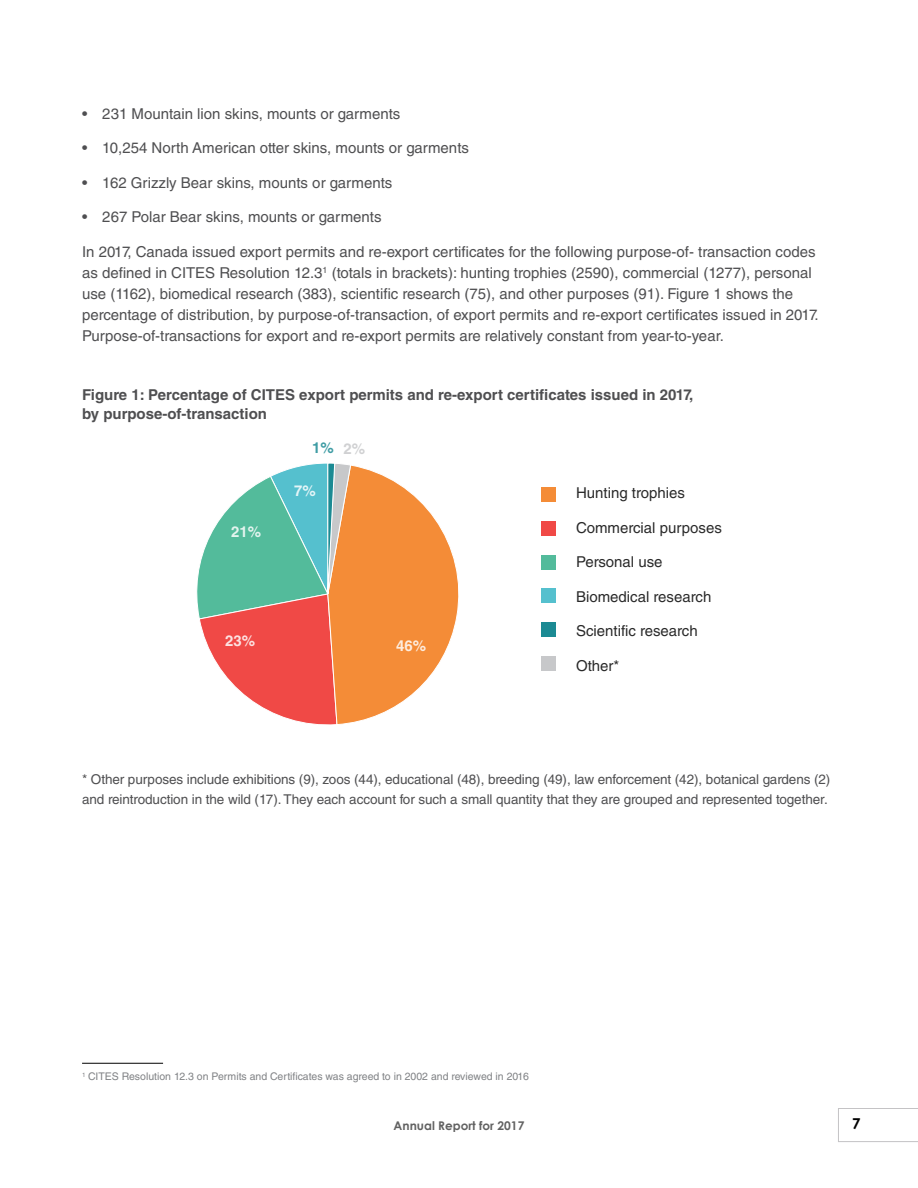
<style>
.page{position:relative;width:918px;height:1188px;background:#fff}
.page>*{position:absolute;margin:0;border:0;box-sizing:border-box;transform-origin:0 0}
.t1{font:15px/21px "Helvetica LT Std";color:#4f4f51}
.t2{font:700 15px/18.9px "Helvetica LT Std";color:#4f4f51}
.t3{font:15px "Helvetica LT Std";color:rgb(0 0 0/.84)}
.t4{font:700 15px "Helvetica LT Std";color:rgb(255 255 255/.84)}
.t5{font:700 15px "Helvetica LT Std";color:rgb(27 138 147/.84)}
.t6{font:700 15px "Century Gothic";color:#000}
.t7{font:13.5px/19.5px "Helvetica LT Std";letter-spacing:-.005em;color:#4f4f51}
.t8{font:700 12px "Century Gothic";color:#000}
.t9{font:10.5px "Helvetica LT Std";color:#808285}
.s1{color:rgb(199 200 202/.84)}
</style>
<div class="page">
<svg style="left:838px;top:1108px;width:80px;height:34px"></svg>
<svg style="left:196px;top:463px;width:263px;height:262px"></svg>
<div style="left:541px;top:487px;width:15px;height:15px;background:#f48c37"></div>
<div style="left:541px;top:521px;width:15px;height:15px;background:#f04946"></div>
<div style="left:541px;top:555px;width:15px;height:15px;background:#53bb9b"></div>
<div style="left:541px;top:588px;width:15px;height:15px;background:#55c0ce"></div>
<div style="left:541px;top:622px;width:15px;height:15px;background:#1b8a93"></div>
<div style="left:541px;top:656px;width:15px;height:15px;background:#c7c8ca"></div>
<hr style="left:82px;top:1063px;width:81px;height:1px;background:#000">
<p class="t1" style="left:82px;top:103px;width:320px">• 231 Mountain lion skins, mounts or garments</p>
<p class="t1" style="left:82px;top:137px;width:388px">• 10,254 North American otter skins, mounts or garments</p>
<p class="t1" style="left:82px;top:172px;width:312px">• 162 Grizzly Bear skins, mounts or garments</p>
<p class="t1" style="left:82px;top:206px;width:301px">• 267 Polar Bear skins, mounts or garments</p>
<p class="t1" style="left:82px;top:241px;width:738px">In 2017, Canada issued export permits and re-export certificates for the following purpose-of- transaction codes as defined in CITES Resolution 12.3<sup>1</sup> (totals in brackets): hunting trophies (2590), commercial (1277), personal use (1162), biomedical research (383), scientific research (75), and other purposes (91). Figure 1 shows the percentage of distribution, by purpose-of-transaction, of export permits and re-export certificates issued in 2017.<br>Purpose-of-transactions for export and re-export permits are relatively constant from year-to-year.</p>
<p class="t2" style="left:82px;top:385px;width:613px">Figure 1: Percentage of CITES export permits and re-export certificates issued in 2017, by purpose-of-transaction</p>
<p class="t5" style="left:312px;top:438px;width:55px">1% <span class="s1">2%</span></p>
<p class="t4" style="left:231px;top:522px;width:32px">21%</p>
<p class="t4" style="left:294px;top:482px;width:23px">7%</p>
<p class="t4" style="left:225px;top:632px;width:32px">23%</p>
<p class="t4" style="left:396px;top:636px;width:32px">46%</p>
<p class="t3" style="left:576px;top:484px;width:110px">Hunting trophies</p>
<p class="t3" style="left:576px;top:519px;width:147px">Commercial purposes</p>
<p class="t3" style="left:576px;top:553px;width:88px">Personal use</p>
<p class="t3" style="left:576px;top:588px;width:137px">Biomedical research</p>
<p class="t3" style="left:576px;top:622px;width:123px">Scientific research</p>
<p class="t3" style="left:576px;top:657px;width:45px">Other*</p>
<p class="t7" style="left:82px;top:770px;width:750px">* Other purposes include exhibitions (9), zoos (44), educational (48), breeding (49), law enforcement (42), botanical gardens (2) and reintroduction in the wild (17). They each account for such a small quantity that they are grouped and represented together.</p>
<p class="t9" style="left:82px;top:1070px;width:448px"><sup>1</sup> CITES Resolution 12.3 on Permits and Certificates was agreed to in 2002 and reviewed in 2016</p>
<p class="t8" style="left:394px;top:1116px;width:132px">Annual Report for 2017</p>
<p class="t6" style="left:852px;top:1112px;width:10px">7</p>
</div>
